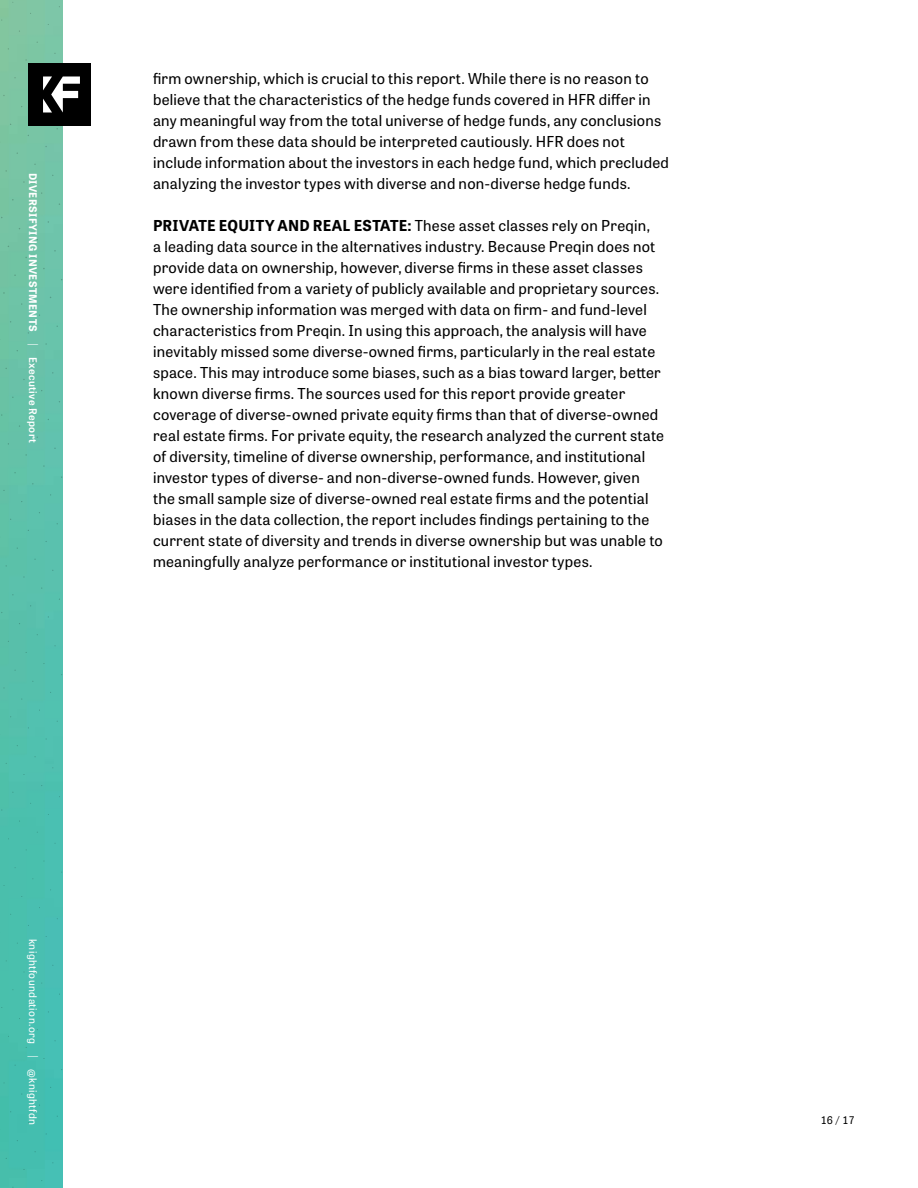
<style>
.page{position:relative;width:918px;height:1188px;background:#fff}
.page>*{position:absolute;margin:0;border:0;box-sizing:border-box;transform-origin:0 0}
.t1{font:15px/21px "Tablet Gothic";letter-spacing:.015em;color:#000}
.t2{font:700 10.5px "Tablet Gothic";letter-spacing:.04em;color:#fff}
.t3{font:10.5px "Tablet Gothic";letter-spacing:.04em;color:#fff}
.t4{font:10.5px "Tablet Gothic";color:#000}
.s1{font-weight:300}
.s2{font-weight:600}
.s3{font-weight:700}
</style>
<div class="page">
<img style="left:0;top:0;width:63px;height:1188px">
<div style="left:28px;top:63px;width:63px;height:63px;background:#000"></div>
<svg style="left:43px;top:76px;width:37px;height:37px"></svg>
<p class="t2" style="left:41px;top:173px;width:272px;rotate:90deg">DIVERSIFYING INVESTMENTS <span class="s1">|</span> <span class="s2">Executive Report</span></p>
<p class="t1" style="left:153px;top:67px;width:517px">firm ownership, which is crucial to this report. While there is no reason to believe that the characteristics of the hedge funds covered in HFR differ in any meaningful way from the total universe of hedge funds, any conclusions drawn from these data should be interpreted cautiously. HFR does not include information about the investors in each hedge fund, which precluded analyzing the investor types with diverse and non-diverse hedge funds.</p>
<p class="t1" style="left:153px;top:214px;width:513px"><span class="s3">PRIVATE EQUITY AND REAL ESTATE:</span> These asset classes rely on Preqin,<br>a leading data source in the alternatives industry. Because Preqin does not provide data on ownership, however, diverse firms in these asset classes were identified from a variety of publicly available and proprietary sources.<br>The ownership information was merged with data on firm- and fund-level characteristics from Preqin. In using this approach, the analysis will have inevitably missed some diverse-owned firms, particularly in the real estate space. This may introduce some biases, such as a bias toward larger, better known diverse firms. The sources used for this report provide greater coverage of diverse-owned private equity firms than that of diverse-owned real estate firms. For private equity, the research analyzed the current state of diversity, timeline of diverse ownership, performance, and institutional investor types of diverse- and non-diverse-owned funds. However, given the small sample size of diverse-owned real estate firms and the potential biases in the data collection, the report includes findings pertaining to the current state of diversity and trends in diverse ownership but was unable to meaningfully analyze performance or institutional investor types.</p>
<p class="t3" style="left:40px;top:939px;width:188px;rotate:90deg">knightfoundation.org <span class="s1">|</span> @knightfdn</p>
<p class="t4" style="left:820px;top:1112px;width:36px">16 <span class="s1">/</span> 17</p>
</div>
